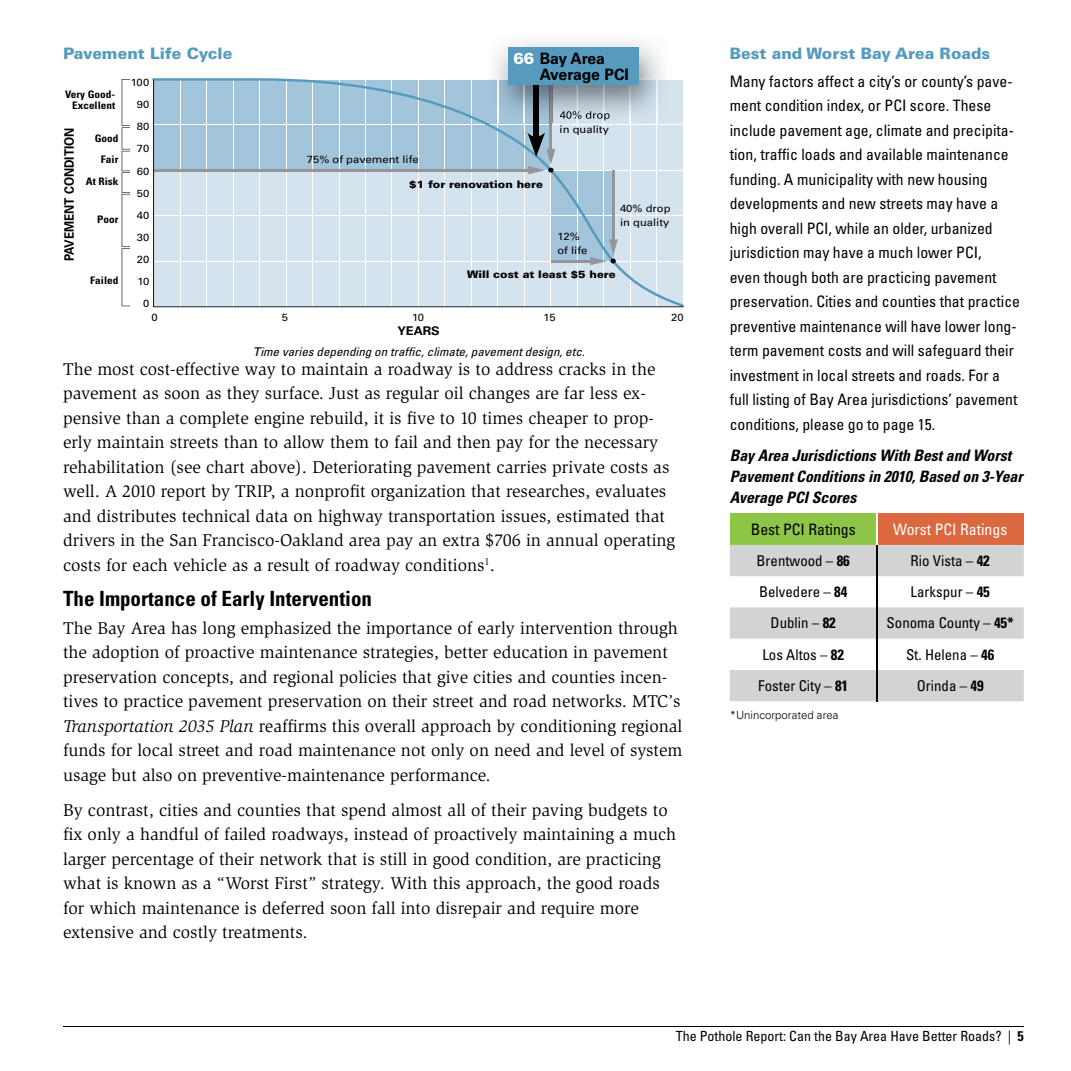
<style>
.page{position:relative;width:1071px;height:1071px;background:#fff}
.page>*{position:absolute;margin:0;border:0;box-sizing:border-box;transform-origin:0 0}
.t1{font:700 condensed 21px "Univers LT Std";color:#000}
.t2{font:17.5px/24.5px "Slimbach";color:#000}
.t3{font:condensed 15.75px/24.5px "Univers LT Std";color:#000}
.t4{font:italic 700 condensed 15.75px/21px "Univers LT Std";color:#000}
.t5{font:900 15.75px "Univers LT Std";color:#569bbe}
.t6{font:700 15.75px/15.8px "Univers LT Std";color:#000}
.t7{font:condensed 15.75px "Univers LT Std";color:#fff}
.t8{font:condensed 14.88px "Univers LT Std";color:#000}
.t9{font:condensed 14px "Univers LT Std";color:#000}
.t10{font:700 12.95px "Univers LT Std";color:#000;scale:.91 1}
.t11{font:italic condensed 11.9px/20.5px "Univers LT Std";color:#000;text-align:center;scale:1.08 1}
.t12{font:300 11.38px "Univers LT Std";color:#000}
.t13{font:10.33px/14.5px "Univers LT Std";color:#000;scale:1.08 1}
.t14{font:700 condensed 10.33px/11.2px "Univers LT Std";color:#000;text-align:right;scale:1.08 1}
.t15{font:900 10.33px "Univers LT Std";color:#000;scale:1.08 1}
.s1{font-weight:900;color:#fff}
.s2{font-weight:700;font-style:normal;font-stretch:normal}
.s3{font-stretch:normal}
.s4{font-style:italic}
.s5{font-weight:700}
</style>
<div class="page">
<hr style="left:63px;top:1026px;width:961px;height:1px;background:#000">
<div style="left:730px;top:514px;width:147px;height:31px;background:#8fc547"></div>
<div style="left:877px;top:514px;width:147px;height:31px;background:#db683e"></div>
<svg style="left:730px;top:545px;width:294px;height:156px"></svg>
<hr style="left:876px;top:545px;width:2px;height:31px;background:#000">
<hr style="left:876px;top:576px;width:2px;height:31px;background:#000">
<hr style="left:876px;top:607px;width:2px;height:32px;background:#000">
<hr style="left:876px;top:639px;width:2px;height:31px;background:#000">
<hr style="left:876px;top:670px;width:2px;height:31px;background:#000">
<hr style="left:876px;top:514px;width:2px;height:31px;background:#fff">
<svg style="left:153px;top:80px;width:531px;height:227px;background:#c3d7e5"></svg>
<svg style="left:122px;top:79px;width:8px;height:227px"></svg>
<div style="left:534px;top:55px;width:5px;height:87px;background:#000"></div>
<svg style="left:527px;top:132px;width:28px;height:42px"></svg>
<img style="left:488px;top:41px;width:182px;height:82px">
<img style="left:497px;top:80px;width:1px;height:43px">
<img style="left:524px;top:85px;width:1px;height:38px">
<img style="left:577px;top:85px;width:1px;height:38px">
<img style="left:603px;top:85px;width:1px;height:38px">
<img style="left:630px;top:85px;width:1px;height:38px">
<img style="left:656px;top:80px;width:1px;height:43px">
<img style="left:560px;top:111px;width:50px;height:10px">
<img style="left:550px;top:85px;width:2px;height:38px">
<img style="left:534px;top:85px;width:5px;height:38px">
<div style="left:508px;top:47px;width:131px;height:38px;background:#569bbe"></div>
<p class="t5" style="left:63px;top:43px;width:171px">Pavement Life Cycle</p>
<p class="t14" style="left:65px;top:89px;width:48px">Very Good-<br>Excellent</p>
<p class="t14" style="left:95px;top:127px;width:23px;line-height:21px">Good<br>Fair</p>
<p class="t14" style="left:86px;top:176px;width:32px">At Risk</p>
<p class="t14" style="left:97px;top:214px;width:21px">Poor</p>
<p class="t10" style="left:62px;top:261px;width:148px;rotate:-90deg">PAVEMENT CONDITION</p>
<p class="t14" style="left:90px;top:275px;width:28px">Failed</p>
<p class="t13" style="left:131px;top:75px;width:19px">100</p>
<p class="t13" style="left:137px;top:98px;width:13px">90</p>
<p class="t13" style="left:137px;top:120px;width:13px">80</p>
<p class="t13" style="left:137px;top:142px;width:13px">70</p>
<p class="t13" style="left:137px;top:164px;width:13px">60</p>
<p class="t13" style="left:137px;top:186px;width:13px">50</p>
<p class="t13" style="left:137px;top:208px;width:13px">40</p>
<p class="t13" style="left:137px;top:230px;width:13px">30</p>
<p class="t13" style="left:137px;top:252px;width:13px">20</p>
<p class="t13" style="left:138px;top:274px;width:13px">10</p>
<p class="t13" style="left:143px;top:296px;width:7px">0</p>
<p class="t13" style="left:152px;top:310px;width:7px">0</p>
<p class="t6" style="left:540px;top:51px;width:91px;text-indent:-26px"><span class="s1">66</span> Bay Area<br>Average PCI</p>
<p class="t13" style="left:307px;top:152px;width:105px">75% of pavement life</p>
<p class="t15" style="left:409px;top:178px;width:125px">$1 for renovation here</p>
<p class="t13" style="left:560px;top:122px;width:47px">in quality</p>
<p class="t13" style="left:557px;top:229px;width:29px">12% of life</p>
<p class="t13" style="left:620px;top:201px;width:48px">40% drop in quality</p>
<p class="t15" style="left:467px;top:268px;width:139px">Will cost at least $5 here</p>
<p class="t13" style="left:282px;top:310px;width:7px">5</p>
<p class="t13" style="left:412px;top:310px;width:13px">10</p>
<p class="t13" style="left:544px;top:310px;width:13px">15</p>
<p class="t13" style="left:671px;top:310px;width:13px">20</p>
<p class="t11" style="left:252px;top:321px;width:309px"><span class="s2">YEARS<br></span><span class="s3">T</span>ime varies depending on traffic, climate, pavement design, etc.</p>
<p class="t2" style="left:63px;top:357px;width:614px">The most cost-effective way to maintain a roadway is to address cracks in the pavement as soon as they surface. Just as regular oil changes are far less ex&shy;pensive than a complete engine rebuild, it is five to 10 times cheaper to prop&shy;erly maintain streets than to allow them to fail and then pay for the necessary rehabilitation (see chart above). Deteriorating pavement carries private costs as well. A 2010 report by TRIP, a nonprofit organization that researches, evaluates and distributes technical data on highway transportation issues, estimated that drivers in the San Francisco-Oakland area pay an extra $706 in annual operating costs for each vehicle as a result of roadway conditions<sup>1</sup>.</p>
<p class="t1" style="left:63px;top:586px;width:311px">The Importance of Early Intervention</p>
<p class="t2" style="left:63px;top:616px;width:621px">The Bay Area has long emphasized the importance of early intervention through the adoption of proactive maintenance strategies, better education in pavement preservation concepts, and regional policies that give cities and counties incen&shy;tives to practice pavement preservation on their street and road networks. MTC’s <span class="s4">Transportation 2035 Plan</span> reaffirms this overall approach by conditioning regional funds for local street and road maintenance not only on need and level of system usage but also on preventive-maintenance performance.</p>
<p class="t2" style="left:63px;top:798px;width:615px">By contrast, cities and counties that spend almost all of their paving budgets to fix only a handful of failed roadways, instead of proactively maintaining a much larger percentage of their network that is still in good condition, are practicing what is known as a “Worst First” strategy. With this approach, the good roads for which maintenance is deferred soon fall into disrepair and require more extensive and costly treatments.</p>
<p class="t5" style="left:730px;top:43px;width:262px">Best and Worst Bay Area Roads</p>
<p class="t3" style="left:730px;top:69px;width:292px">Many factors affect a city’s or county’s pave&shy;ment condition index, or PCI score. These include pavement age, climate and precipita&shy;tion, traffic loads and available maintenance funding. A municipality with new housing developments and new streets may have a high overall PCI, while an older, urbanized jurisdiction may have a much lower PCI,<br>even though both are practicing pavement preservation. Cities and counties that practice preventive maintenance will have lower long&shy;term pavement costs and will safeguard their investment in local streets and roads. For a full listing of Bay Area jurisdictions’ pavement conditions, please go to page 15.</p>
<p class="t4" style="left:730px;top:445px;width:294px">Bay Area Jurisdictions With Best and Worst<br>Pavement Conditions in 2010, Based on 3-Year<br>Average PCI Scores</p>
<p class="t3" style="left:751px;top:517px;width:107px">Best PCI Ratings</p>
<p class="t7" style="left:893px;top:519px;width:116px">Worst PCI Ratings</p>
<p class="t8" style="left:757px;top:551px;width:95px">Brentwood – <span class="s5">86</span></p>
<p class="t8" style="left:911px;top:551px;width:81px">Rio Vista – <span class="s5">42</span></p>
<p class="t8" style="left:759px;top:582px;width:90px">Belvedere – <span class="s5">84</span></p>
<p class="t8" style="left:911px;top:582px;width:81px">Larkspur – <span class="s5">45</span></p>
<p class="t8" style="left:771px;top:614px;width:67px">Dublin – <span class="s5">82</span></p>
<p class="t8" style="left:887px;top:614px;width:129px">Sonoma County – <span class="s5">45*</span></p>
<p class="t8" style="left:762px;top:645px;width:83px">Los Altos – <span class="s5">82</span></p>
<p class="t8" style="left:906px;top:645px;width:90px">St. Helena – <span class="s5">46</span></p>
<p class="t8" style="left:758px;top:676px;width:92px">Foster City – <span class="s5">81</span></p>
<p class="t8" style="left:917px;top:676px;width:68px">Orinda – <span class="s5">49</span></p>
<p class="t12" style="left:730px;top:708px;width:110px">*Unincorporated area</p>
<p class="t9" style="left:676px;top:1027px;width:349px">The Pothole Report: Can the Bay Area Have Better Roads? | <span class="s5">5</span></p>
</div>
